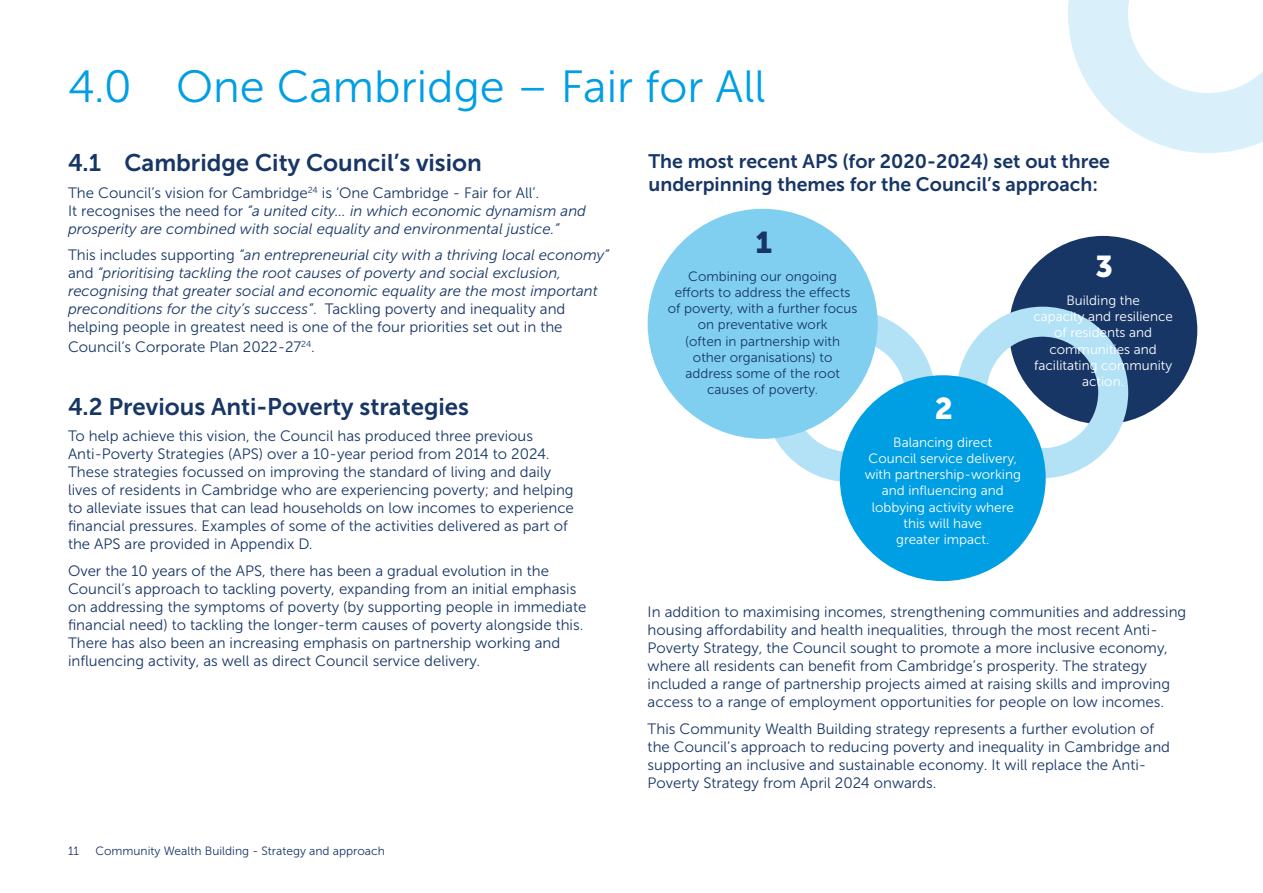
<style>
.page{position:relative;width:1263px;height:893px;background:#fff}
.page>*{position:absolute;margin:0;border:0;box-sizing:border-box;transform-origin:0 0}
.t1{font:45px "Museo Sans 300";color:#009ee3}
.t2{font:30px "Museo Sans 900";color:#fff}
.t3{font:30px "Museo Sans 900";color:#173666}
.t4{font:24px "Museo Sans 700";color:#173666}
.t5{font:19.5px/23.4px "Museo Sans 700";color:#173666}
.t6{font:15px/18px "Museo Sans 300";color:#173666}
.t7{font:italic 15px/18px "Museo Sans 300";color:#173666}
.t8{font:13.5px/16.2px "Museo Sans 300";color:#fff;text-align:center}
.t9{font:13.5px/16.2px "Museo Sans 300";color:#173666;text-align:center}
.t10{font:12px "Museo Sans 300";color:#173666}
.s1{font-style:normal}
</style>
<div class="page">
<div style="left:764px;top:310px;width:171px;height:172px;border:30px solid #b3e2f7;border-radius:50%"></div>
<div style="left:648px;top:209px;width:230px;height:230px;background:#80cff1;border-radius:50%"></div>
<svg style="left:1068px;top:0;width:195px;height:153px"></svg>
<div style="left:1009px;top:236px;width:188px;height:188px;background:#173666;border-radius:50%"></div>
<div style="left:957px;top:307px;width:171px;height:171px;border:30px solid #b3e2f7;border-radius:50%"></div>
<div style="left:840px;top:375px;width:206px;height:206px;background:#009ee3;border-radius:50%"></div>
<h1 class="t1" style="left:68px;top:62px;width:699px">4.0 One Cambridge – Fair for All</h1>
<h2 class="t4" style="left:68px;top:149px;width:415px">4.1 Cambridge City Council’s vision</h2>
<p class="t7" style="left:68px;top:184px;width:520px"><span class="s1">The Council’s vision for Cambridge</span><sup>24</sup> <span class="s1">is ‘One Cambridge - Fair for All’.<br>It recognises the need for</span> “a united city… in which economic dynamism and prosperity are combined with social equality and environmental justice.”</p>
<p class="t7" style="left:68px;top:246px;width:543px"><span class="s1">This includes supporting</span> “an entrepreneurial city with a thriving local economy” <span class="s1">and</span> “prioritising tackling the root causes of poverty and social exclusion, recognising that greater social and economic equality are the most important preconditions for the city’s success”<span class="s1">. Tackling poverty and inequality and helping people in greatest need is one of the four priorities set out in the</span></p>
<p class="t6" style="left:68px;top:338px;width:248px">Council’s Corporate Plan 2022-27<sup>24</sup>.</p>
<h2 class="t4" style="left:68px;top:393px;width:402px">4.2 Previous Anti-Poverty strategies</h2>
<p class="t6" style="left:68px;top:427px;width:507px">To help achieve this vision, the Council has produced three previous Anti-Poverty Strategies (APS) over a 10-year period from 2014 to 2024.<br>These strategies focussed on improving the standard of living and daily lives of residents in Cambridge who are experiencing poverty; and helping to alleviate issues that can lead households on low incomes to experience fnancial pressures. Examples of some of the activities delivered as part of the APS are provided in Appendix D.</p>
<p class="t6" style="left:68px;top:562px;width:520px">Over the 10 years of the APS, there has been a gradual evolution in the Council’s approach to tackling poverty, expanding from an initial emphasis on addressing the symptoms of poverty (by supporting people in immediate fnancial need) to tackling the longer-term causes of poverty alongside this.<br>There has also been an increasing emphasis on partnership working and infuencing activity, as well as direct Council service delivery.</p>
<p class="t10" style="left:68px;top:845px;width:13px">11</p>
<p class="t10" style="left:95px;top:845px;width:291px">Community Wealth Building - Strategy and approach</p>
<p class="t5" style="left:648px;top:149px;width:463px">The most recent APS (for 2020-2024) set out three underpinning themes for the Council’s approach:</p>
<h2 class="t3" style="left:755px;top:225px;width:18px">1</h2>
<p class="t2" style="left:1095px;top:249px;width:19px">3</p>
<p class="t9" style="left:668px;top:268px;width:191px">Combining our ongoing eforts to address the efects of poverty, with a further focus</p>
<p class="t8" style="left:1066px;top:292px;width:75px">Building the</p>
<p class="t9" style="left:685px;top:317px;width:156px">on preventative work (often in partnership with other organisations) to address some of the root causes of poverty.</p>
<p class="t8" style="left:1033px;top:309px;width:141px">capacity and resilience of residents and communities and facilitating community action.</p>
<p class="t2" style="left:935px;top:391px;width:20px">2</p>
<p class="t8" style="left:865px;top:434px;width:158px">Balancing direct<br>Council service delivery, with partnership-working and infuencing and lobbying activity where this will have<br>greater impact.</p>
<p class="t6" style="left:648px;top:603px;width:540px">In addition to maximising incomes, strengthening communities and addressing housing afordability and health inequalities, through the most recent Anti-Poverty Strategy, the Council sought to promote a more inclusive economy, where all residents can beneft from Cambridge’s prosperity. The strategy included a range of partnership projects aimed at raising skills and improving access to a range of employment opportunities for people on low incomes.</p>
<p class="t6" style="left:648px;top:720px;width:524px">This Community Wealth Building strategy represents a further evolution of the Council’s approach to reducing poverty and inequality in Cambridge and supporting an inclusive and sustainable economy. It will replace the Anti-Poverty Strategy from April 2024 onwards.</p>
</div>
